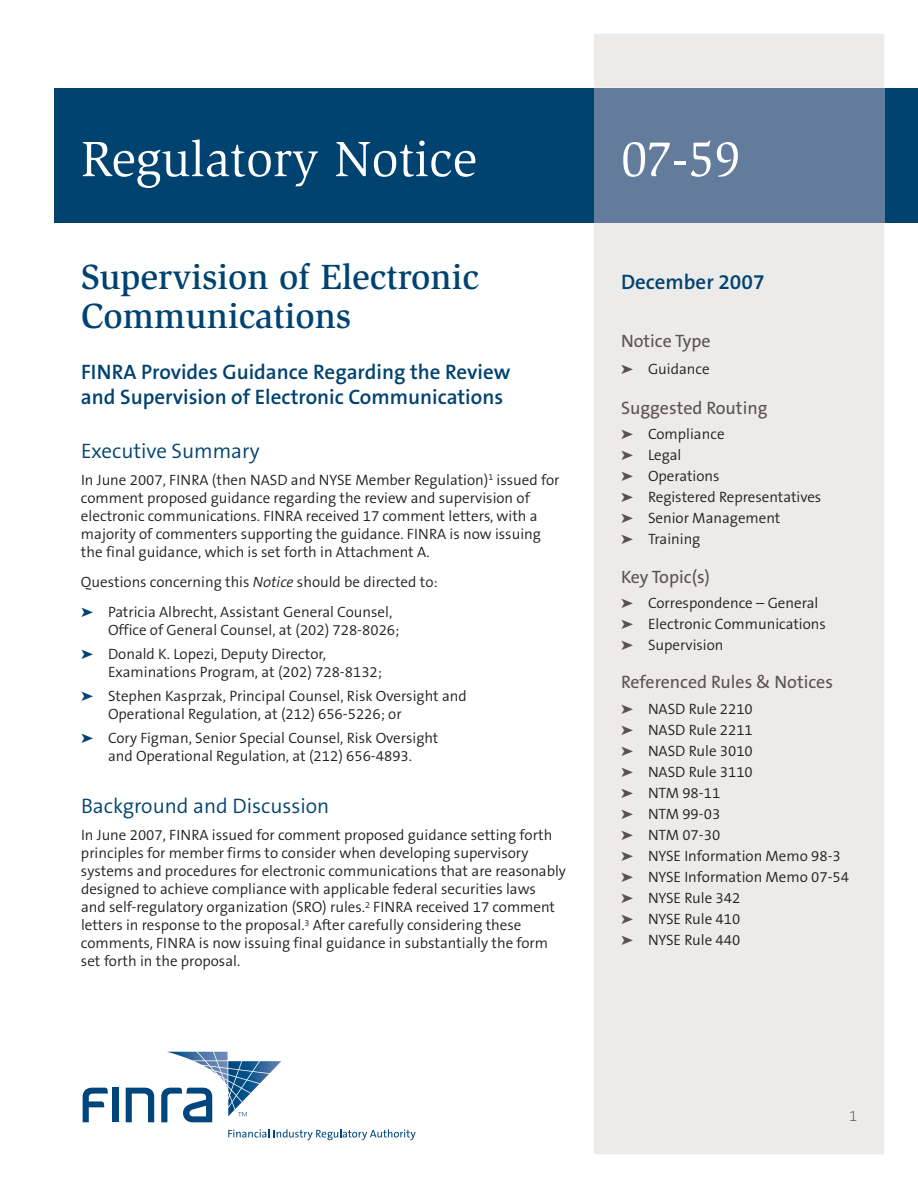
<style>
.page{position:relative;width:918px;height:1188px;background:#fff}
.page>*{position:absolute;margin:0;border:0;box-sizing:border-box;transform-origin:0 0}
.t1{font:51px "Slimbach LT";color:#fff}
.t2{font:500 36px/39px "Slimbach LT";color:#004270}
.t3{font:600 21px/25.2px "The Sans B6";color:#004270}
.t4{font:300 21px "The Sans B4";color:#004270}
.t5{font:18px "The Sans B5 Plain";color:#5d514e}
.t6{font:300 15px/21px "The Sans B4";color:#231f20}
.t7{font:200 15px "The Sans B2";color:#5d514e}
.s1{font-style:italic}
.s2{color:#004270}
.s3{color:#5d514e}
</style>
<div class="page">
<div style="left:54px;top:88px;width:864px;height:135px;background:#004270"></div>
<div style="left:594px;top:34px;width:290px;height:1120px;background:#ecebe9"></div>
<div style="left:594px;top:88px;width:290px;height:135px;background:#637c9c"></div>
<div style="left:112px;top:1088px;width:6px;height:34px;background:#00467e"></div>
<svg style="left:126px;top:1088px;width:28px;height:34px"></svg>
<svg style="left:83px;top:1088px;width:25px;height:34px"></svg>
<svg style="left:161px;top:1052px;width:120px;height:70px"></svg>
<svg style="left:228px;top:1129px;width:188px;height:11px"></svg>
<h1 class="t1" style="left:81px;top:139px;width:397px">Regulatory Notice</h1>
<h1 class="t1" style="left:621px;top:139px;width:121px">07-59</h1>
<h2 class="t2" style="left:81px;top:260px;width:400px">Supervision of Electronic<br>Communications</h2>
<h3 class="t3" style="left:81px;top:360px;width:431px">FINRA Provides Guidance Regarding the Review and Supervision of Electronic Communications</h3>
<h3 class="t4" style="left:81px;top:440px;width:180px">Executive Summary</h3>
<p class="t6" style="left:81px;top:471px;width:480px;line-height:18px">In June 2007, FINRA (then NASD and NYSE Member Regulation)<sup>1</sup> issued for comment proposed guidance regarding the review and supervision of electronic communications. FINRA received 17 comment letters, with a majority of commenters supporting the guidance. FINRA is now issuing the final guidance, which is set forth in Attachment A.</p>
<p class="t6" style="left:81px;top:567px;width:358px;line-height:30px">Questions concerning this <span class="s1">Notice</span> should be directed to: <span class="s2">➤</span> Patricia Albrecht, Assistant General Counsel,</p>
<p class="t6" style="left:81px;top:618px;width:320px;line-height:24px;text-indent:27px">Office of General Counsel, at (202) 728-8026; <span class="s2">➤</span> Donald K. Lopezi, Deputy Director,</p>
<p class="t6" style="left:81px;top:660px;width:387px;line-height:24px;text-indent:27px">Examinations Program, at (202) 728-8132;<br><span class="s2">➤</span> Stephen Kasprzak, Principal Counsel, Risk Oversight and</p>
<p class="t6" style="left:81px;top:702px;width:359px;line-height:24px;text-indent:27px">Operational Regulation, at (212) 656-5226; or<br><span class="s2">➤</span> Cory Figman, Senior Special Counsel, Risk Oversight</p>
<p class="t6" style="left:108px;top:746px;width:306px">and Operational Regulation, at (212) 656-4893.</p>
<h3 class="t4" style="left:81px;top:795px;width:250px">Background and Discussion</h3>
<p class="t6" style="left:81px;top:826px;width:487px;line-height:18px">In June 2007, FINRA issued for comment proposed guidance setting forth principles for member firms to consider when developing supervisory systems and procedures for electronic communications that are reasonably designed to achieve compliance with applicable federal securities laws<br>and self-regulatory organization (SRO) rules.<sup>2</sup> FINRA received 17 comment letters in response to the proposal.<sup>3</sup> After carefully considering these comments, FINRA is now issuing final guidance in substantially the form set forth in the proposal.</p>
<h3 class="t3" style="left:621px;top:270px;width:145px">December 2007</h3>
<p class="t5" style="left:621px;top:331px;width:91px">Notice Type</p>
<p class="t6" style="left:621px;top:359px;width:90px"><span class="s3">➤</span> Guidance</p>
<p class="t5" style="left:621px;top:399px;width:148px">Suggested Routing</p>
<p class="t6" style="left:621px;top:424px;width:202px"><span class="s3">➤</span> Compliance<br><span class="s3">➤</span> Legal<br><span class="s3">➤</span> Operations<br><span class="s3">➤</span> Registered Representatives <span class="s3">➤</span> Senior Management<br><span class="s3">➤</span> Training</p>
<p class="t5" style="left:621px;top:567px;width:90px">Key Topic(s)</p>
<p class="t6" style="left:621px;top:593px;width:206px"><span class="s3">➤</span> Correspondence – General <span class="s3">➤</span> Electronic Communications <span class="s3">➤</span> Supervision</p>
<p class="t5" style="left:621px;top:673px;width:213px">Referenced Rules &amp; Notices</p>
<p class="t6" style="left:621px;top:699px;width:230px"><span class="s3">➤</span> NASD Rule 2210<br><span class="s3">➤</span> NASD Rule 2211<br><span class="s3">➤</span> NASD Rule 3010<br><span class="s3">➤</span> NASD Rule 3110<br><span class="s3">➤</span> NTM 98-11<br><span class="s3">➤</span> NTM 99-03<br><span class="s3">➤</span> NTM 07-30<br><span class="s3">➤</span> NYSE Information Memo 98-3 <span class="s3">➤</span> NYSE Information Memo 07-54 <span class="s3">➤</span> NYSE Rule 342<br><span class="s3">➤</span> NYSE Rule 410<br><span class="s3">➤</span> NYSE Rule 440</p>
<p class="t7" style="left:849px;top:1109px;width:10px">1</p>
</div>
